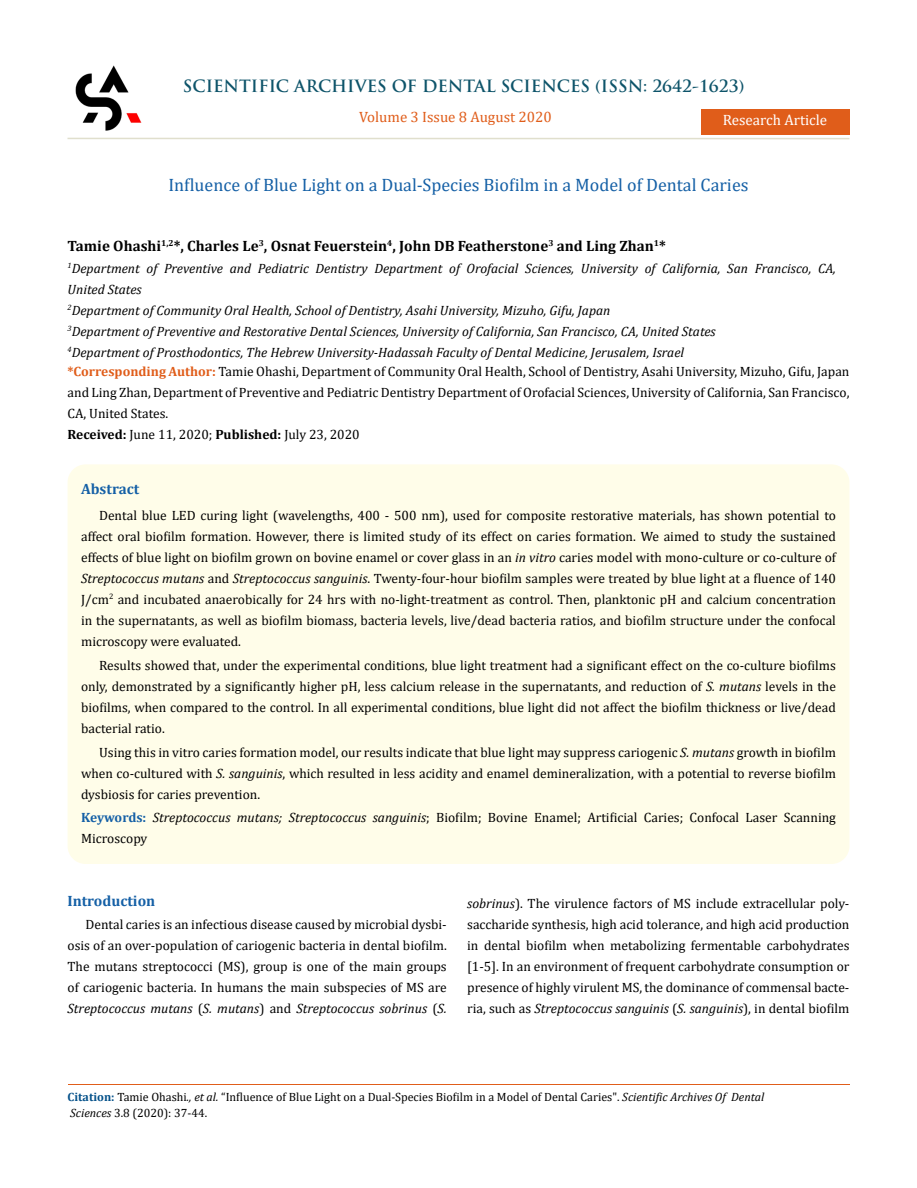
<style>
.page{position:relative;width:917px;height:1188px;background:#fff}
.page>*{position:absolute;margin:0;border:0;box-sizing:border-box;transform-origin:0 0}
.t1{font:18px "Cambria";color:#1560a6}
.t2{font:700 16.5px "Trajan Pro";color:#0e546a}
.t3{font:700 15px "Cambria";color:#000}
.t4{font:15px "Cambria";color:#e05d1a}
.t5{font:700 15px "Cambria";color:#1560a6}
.t6{font:15px "Cambria";color:#fff}
.t7{font:13.5px/21px "Cambria";color:#000;text-align:justify}
.t8{font:italic 13.5px/21px "Cambria";color:#000}
.t9{font:12px/16.5px "Cambria";color:#000}
.s1{font-weight:700;color:#e05d1a}
.s2{font-weight:700}
.s3{font-style:italic}
.s4{font-weight:700;color:#1560a6}
.s5{font-weight:700;color:#035089}
</style>
<div class="page">
<div style="left:700px;top:110px;width:149px;height:25px;background:#e05d1a"></div>
<img style="left:75px;top:65px;width:66px;height:66px">
<div style="left:68px;top:464px;width:781px;height:400px;background:#fffde9;border-radius:18px"></div>
<hr style="left:67px;top:138px;width:782px;height:1px;background:#e0dfcd">
<hr style="left:68px;top:1084px;width:781px;height:1px;background:#e05d1a">
<p class="t2" style="left:183px;top:76px;width:563px">SCIENTIFIC ARCHIVES OF DENTAL SCIENCES (ISSN: 2642-1623)</p>
<p class="t4" style="left:359px;top:108px;width:194px">Volume 3 Issue 8 August 2020</p>
<p class="t6" style="left:722px;top:111px;width:106px">Research Article</p>
<h1 class="t1" style="left:168px;top:174px;width:581px">Influence of Blue Light on a Dual-Species Biofilm in a Model of Dental Caries</h1>
<p class="t3" style="left:67px;top:236px;width:600px">Tamie Ohashi<sup>1,2</sup>*, Charles Le<sup>3</sup>, Osnat Feuerstein<sup>4</sup>, John DB Featherstone<sup>3</sup> and Ling Zhan<sup>1</sup>*</p>
<p class="t8" style="left:68px;top:257px;width:769px"><sup>1</sup>Department of Preventive and Pediatric Dentistry Department of Orofacial Sciences, University of California, San Francisco, CA, United States<br><sup>2</sup>Department of Community Oral Health, School of Dentistry, Asahi University, Mizuho, Gifu, Japan<br><sup>3</sup>Department of Preventive and Restorative Dental Sciences, University of California, San Francisco, CA, United States<br><sup>4</sup>Department of Prosthodontics, The Hebrew University-Hadassah Faculty of Dental Medicine, Jerusalem, Israel</p>
<p class="t7" style="left:68px;top:360px;width:783px"><span class="s1">*Corresponding Author:</span> Tamie Ohashi, Department of Community Oral Health, School of Dentistry, Asahi University, Mizuho, Gifu, Japan and Ling Zhan, Department of Preventive and Pediatric Dentistry Department of Orofacial Sciences, University of California, San Francisco, CA, United States.</p>
<p class="t7" style="left:68px;top:423px;width:294px"><span class="s2">Received:</span> June 11, 2020; <span class="s2">Published:</span> July 23, 2020</p>
<p class="t5" style="left:81px;top:478px;width:60px">Abstract</p>
<p class="t7" style="left:81px;top:505px;width:756px;text-indent:18px">Dental blue LED curing light (wavelengths, 400 - 500 nm), used for composite restorative materials, has shown potential to affect oral biofilm formation. However, there is limited study of its effect on caries formation. We aimed to study the sustained effects of blue light on biofilm grown on bovine enamel or cover glass in an <span class="s3">in vitro</span> caries model with mono-culture or co-culture of <span class="s3">Streptococcus mutans</span> and <span class="s3">Streptococcus sanguinis</span>. Twenty-four-hour biofilm samples were treated by blue light at a fluence of 140<br>J/cm<sup>2</sup> and incubated anaerobically for 24 hrs with no-light-treatment as control. Then, planktonic pH and calcium concentration in the supernatants, as well as biofilm biomass, bacteria levels, live/dead bacteria ratios, and biofilm structure under the confocal microscopy were evaluated.</p>
<p class="t7" style="left:81px;top:655px;width:756px;text-indent:18px">Results showed that, under the experimental conditions, blue light treatment had a significant effect on the co-culture biofilms only, demonstrated by a significantly higher pH, less calcium release in the supernatants, and reduction of <span class="s3">S. mutans</span> levels in the biofilms, when compared to the control. In all experimental conditions, blue light did not affect the biofilm thickness or live/dead bacterial ratio.</p>
<p class="t7" style="left:81px;top:742px;width:756px;text-indent:18px">Using this in vitro caries formation model, our results indicate that blue light may suppress cariogenic <span class="s3">S. mutans</span> growth in biofilm when co-cultured with <span class="s3">S. sanguinis</span>, which resulted in less acidity and enamel demineralization, with a potential to reverse biofilm dysbiosis for caries prevention.</p>
<p class="t7" style="left:81px;top:807px;width:756px"><span class="s4">Keywords:</span> <span class="s3">Streptococcus mutans; Streptococcus sanguinis</span>; Biofilm; Bovine Enamel; Artificial Caries; Confocal Laser Scanning<br>Microscopy</p>
<p class="t5" style="left:67px;top:890px;width:89px">Introduction</p>
<p class="t7" style="left:68px;top:914px;width:381px;text-indent:18px">Dental caries is an infectious disease caused by microbial dysbi&shy;osis of an over-population of cariogenic bacteria in dental biofilm.<br>The mutans streptococci (MS), group is one of the main groups of cariogenic bacteria. In humans the main subspecies of MS are <span class="s3">Streptococcus mutans</span> (<span class="s3">S. mutans</span>) and <span class="s3">Streptococcus sobrinus</span> (<span class="s3">S.</span></p>
<p class="t7" style="left:467px;top:893px;width:384px"><span class="s3">sobrinus</span>). The virulence factors of MS include extracellular poly&shy;saccharide synthesis, high acid tolerance, and high acid production in dental biofilm when metabolizing fermentable carbohydrates [1-5]. In an environment of frequent carbohydrate consumption or presence of highly virulent MS, the dominance of commensal bacte&shy;ria, such as <span class="s3">Streptococcus sanguinis</span> (<span class="s3">S. sanguinis</span>), in dental biofilm</p>
<p class="t9" style="left:68px;top:1088px;width:698px"><span class="s5">Citation:</span> Tamie Ohashi<span class="s3">., et al.</span> “Influence of Blue Light on a Dual-Species Biofilm in a Model of Dental Caries". <span class="s3">Scientific Archives Of Dental<br>Sciences</span> 3.8 (2020): 37-44.</p>
</div>
